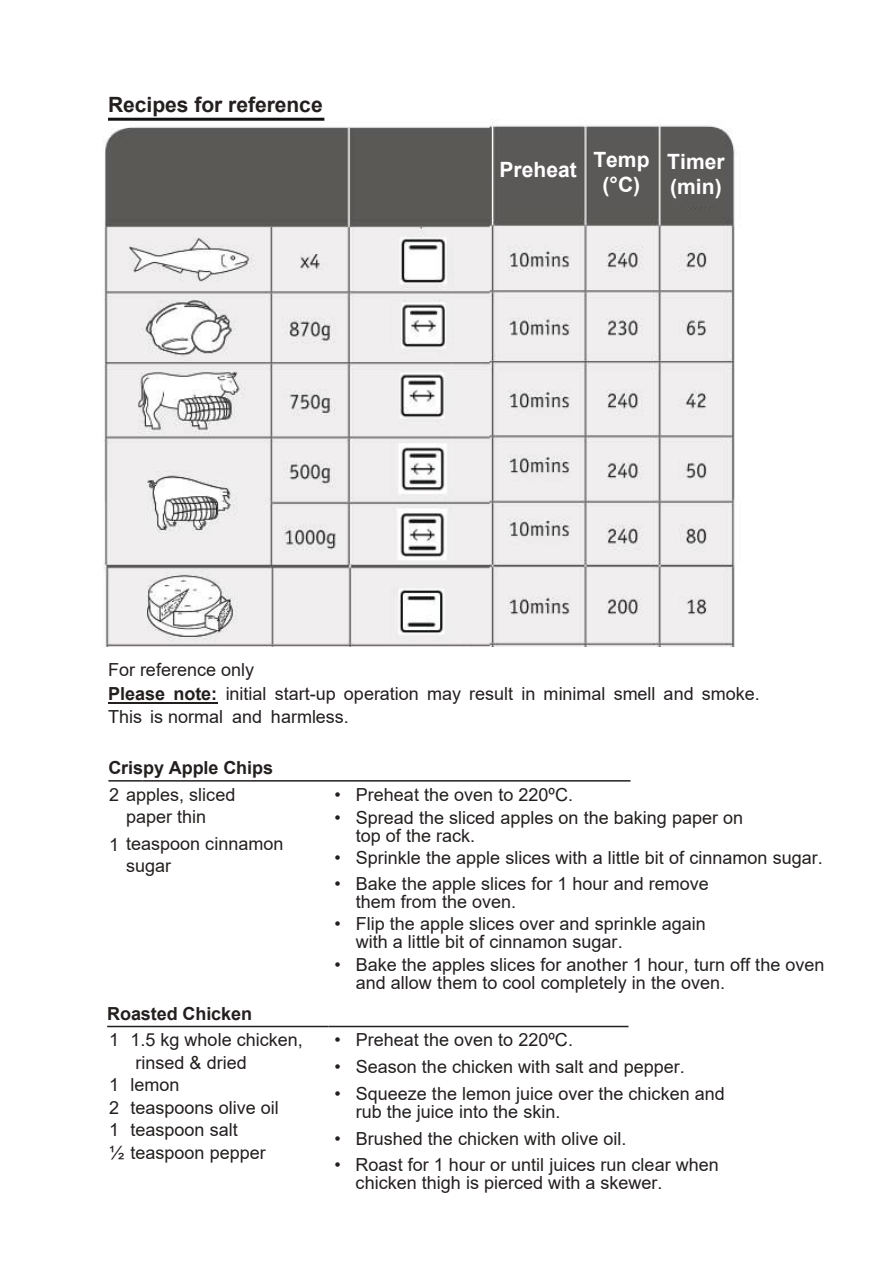
<style>
.page{position:relative;width:893px;height:1263px;background:#fff}
.page>*{position:absolute;margin:0;border:0;box-sizing:border-box;transform-origin:0 0}
.t1{font:700 21px/25.2px "Arial";color:#fff;text-align:center}
.t2{font:700 21px "Arial";color:#241f1f}
.t3{font:18px/22.5px "Arial";color:#241f1f}
.t4{font:700 18px "Arial";letter-spacing:-.005em;color:#241f1f}
.s1{font-weight:700}
</style>
<div class="page">
<hr style="left:108px;top:702px;width:109px;height:2px;background:#241f1f">
<img style="left:103px;top:119px;width:632px;height:528px">
<img style="left:499px;top:445px;width:75px;height:38px">
<img style="left:499px;top:508px;width:75px;height:38px">
<img style="left:394px;top:301px;width:57px;height:57px">
<div style="left:498px;top:134px;width:83px;height:76px;background:#5b5858"></div>
<div style="left:589px;top:134px;width:67px;height:76px;background:#5b5858"></div>
<div style="left:666px;top:131px;width:55px;height:75px;background:#5b5858"></div>
<hr style="left:108px;top:780px;width:34px;height:2px;background:#241f1f">
<hr style="left:142px;top:780px;width:179px;height:2px;background:#241f1f">
<hr style="left:321px;top:780px;width:310px;height:2px;background:#241f1f">
<hr style="left:107px;top:1026px;width:43px;height:1px;background:#241f1f">
<hr style="left:150px;top:1026px;width:179px;height:1px;background:#241f1f">
<hr style="left:329px;top:1026px;width:299px;height:1px;background:#241f1f">
<hr style="left:108px;top:118px;width:216px;height:3px;background:#111213">
<p class="t2" style="left:108px;top:90px;width:216px">Recipes for reference</p>
<p class="t1" style="left:500px;top:157px;width:79px">Preheat</p>
<p class="t1" style="left:593px;top:147px;width:58px">Temp (°C)</p>
<p class="t1" style="left:667px;top:149px;width:59px;text-align:left">Timer (min)</p>
<p class="t3" style="left:108px;top:658px;width:653px;line-height:23.2px">For reference only<br><span class="s1">Please note:</span> initial start-up operation may result in minimal smell and smoke.<br>This is normal and harmless.</p>
<p class="t4" style="left:108px;top:755px;width:166px">Crispy Apple Chips</p>
<p class="t3" style="left:109px;top:784px;width:128px">2 apples, sliced</p>
<p class="t3" style="left:109px;top:832px;width:176px">1 teaspoon cinnamon</p>
<p class="t3" style="left:126px;top:805px;width:82px">paper thin</p>
<p class="t3" style="left:126px;top:854px;width:47px">sugar</p>
<p class="t3" style="left:335px;top:784px;width:240px">• Preheat the oven to 220ºC.</p>
<p class="t3" style="left:356px;top:808px;width:389px;line-height:18px;text-indent:-21px">• Spread the sliced apples on the baking paper on top of the rack.</p>
<p class="t3" style="left:335px;top:847px;width:490px">• Sprinkle the apple slices with a little bit of cinnamon sugar.</p>
<p class="t3" style="left:356px;top:874px;width:355px;line-height:18px;text-indent:-21px">• Bake the apple slices for 1 hour and remove them from the oven.</p>
<p class="t3" style="left:356px;top:915px;width:352px;line-height:18px;text-indent:-21px">• Flip the apple slices over and sprinkle again with a little bit of cinnamon sugar.</p>
<p class="t3" style="left:356px;top:955px;width:470px;line-height:18px;text-indent:-21px">• Bake the apples slices for another 1 hour, turn off the oven and allow them to cool completely in the oven.</p>
<p class="t4" style="left:107px;top:1001px;width:146px">Roasted Chicken</p>
<p class="t3" style="left:109px;top:1028px;width:12px">1</p>
<p class="t3" style="left:109px;top:1073px;width:158px">1<br>2<br>1<br>½ teaspoon pepper</p>
<p class="t3" style="left:130px;top:1028px;width:174px">1.5 kg whole chicken, rinsed &amp; dried<br>lemon<br>teaspoons olive oil teaspoon salt</p>
<p class="t3" style="left:334px;top:1028px;width:240px">• Preheat the oven to 220ºC.</p>
<p class="t3" style="left:334px;top:1055px;width:352px">• Season the chicken with salt and pepper.</p>
<p class="t3" style="left:356px;top:1084px;width:371px;line-height:18px;text-indent:-21px">• Squeeze the lemon juice over the chicken and rub the juice into the skin.</p>
<p class="t3" style="left:334px;top:1127px;width:294px">• Brushed the chicken with olive oil.</p>
<p class="t3" style="left:356px;top:1156px;width:365px;line-height:18px;text-indent:-21px">• Roast for 1 hour or until juices run clear when chicken thigh is pierced with a skewer.</p>
</div>
